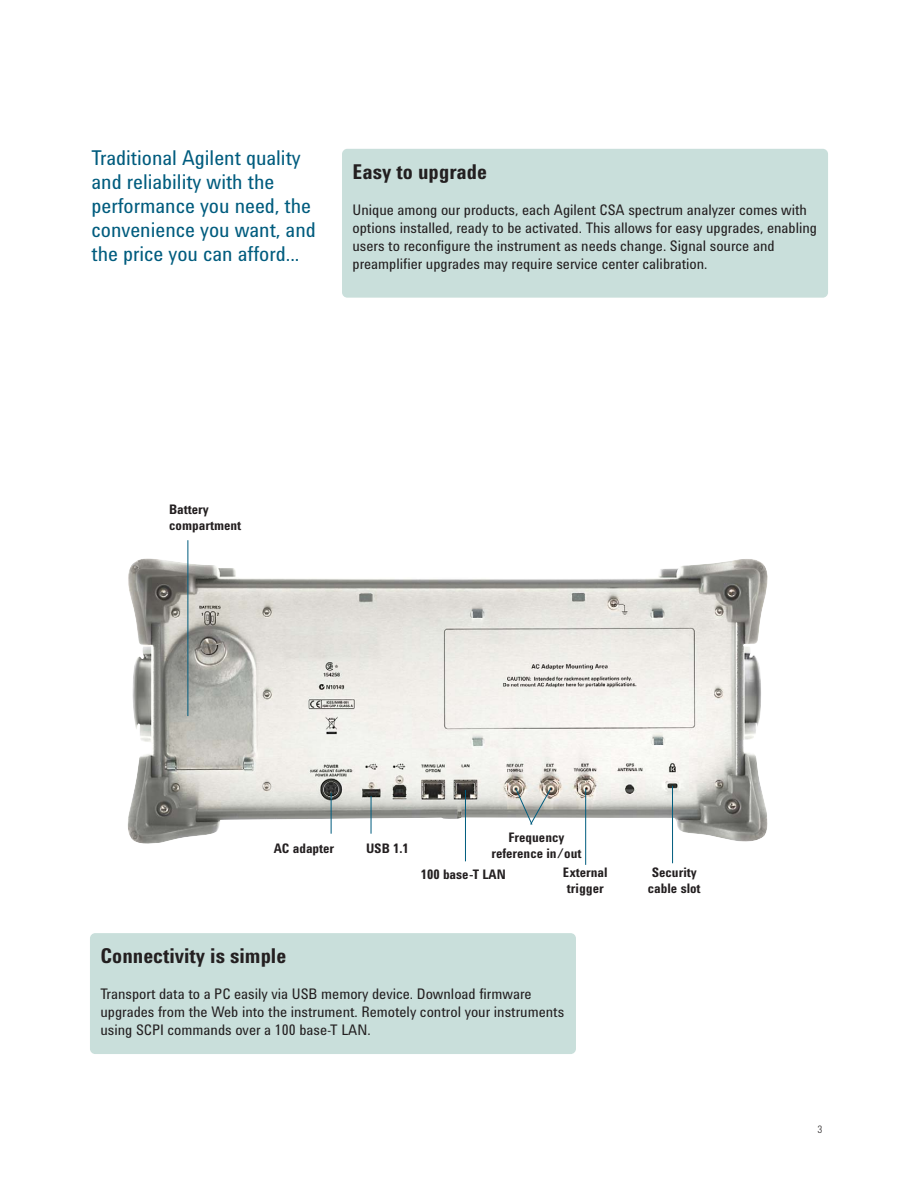
<style>
.page{position:relative;width:918px;height:1188px;background:#fff}
.page>*{position:absolute;margin:0;border:0;box-sizing:border-box;transform-origin:0 0}
.t1{font:21px/24px "Agilent Cond";color:#005c7e}
.t2{font:700 21px "Agilent Cond";color:#231f20}
.t3{font:15px/18px "Agilent Cond";color:#231f20}
.t4{font:700 13.5px/16.2px "Agilent Cond";color:#231f20}
.t5{font:300 10.5px "Agilent Cond";color:#231f20}
</style>
<div class="page">
<img style="left:127px;top:558px;width:641px;height:286px">
<div style="left:272px;top:842px;width:67px;height:24px;background:#fff"></div>
<div style="left:364px;top:842px;width:63px;height:19px;background:#fff"></div>
<hr style="left:371px;top:796px;width:1px;height:38px;background:#005c7e">
<hr style="left:331px;top:793px;width:1px;height:41px;background:#005c7e">
<hr style="left:188px;top:540px;width:1px;height:176px;background:#005c7e">
<hr style="left:465px;top:790px;width:1px;height:71px;background:#005c7e">
<hr style="left:585px;top:789px;width:1px;height:76px;background:#005c7e">
<hr style="left:672px;top:786px;width:1px;height:77px;background:#005c7e">
<svg style="left:515px;top:787px;width:37px;height:39px"></svg>
<div style="left:90px;top:933px;width:486px;height:121px;background:#c9dfdb;border-radius:5px"></div>
<div style="left:342px;top:149px;width:486px;height:149px;background:#c9dfdb;border-radius:5px"></div>
<h1 class="t1" style="left:91px;top:148px;width:226px">Traditional Agilent quality and reliability with the performance you need, the convenience you want, and the price you can afford...</h1>
<h1 class="t2" style="left:353px;top:164px;width:136px">Easy to upgrade</h1>
<p class="t3" style="left:353px;top:202px;width:466px">Unique among our products, each Agilent CSA spectrum analyzer comes with options installed, ready to be activated. This allows for easy upgrades, enabling users to reconfigure the instrument as needs change. Signal source and preamplifier upgrades may require service center calibration.</p>
<p class="t4" style="left:169px;top:502px;width:74px">Battery compartment</p>
<p class="t4" style="left:274px;top:842px;width:62px">AC adapter</p>
<p class="t4" style="left:366px;top:842px;width:44px">USB 1.1</p>
<p class="t4" style="left:491px;top:831px;width:92px;text-align:center">Frequency reference in/out</p>
<p class="t4" style="left:563px;top:866px;width:46px">External trigger</p>
<p class="t4" style="left:648px;top:866px;width:54px">Security cable slot</p>
<p class="t4" style="left:421px;top:868px;width:86px">100 base-T LAN</p>
<h1 class="t2" style="left:100px;top:948px;width:187px">Connectivity is simple</h1>
<p class="t3" style="left:100px;top:986px;width:465px">Transport data to a PC easily via USB memory device. Download firmware upgrades from the Web into the instrument. Remotely control your instruments using SCPI commands over a 100 base-T LAN.</p>
<p class="t5" style="left:817px;top:1126px;width:6px">3</p>
</div>
